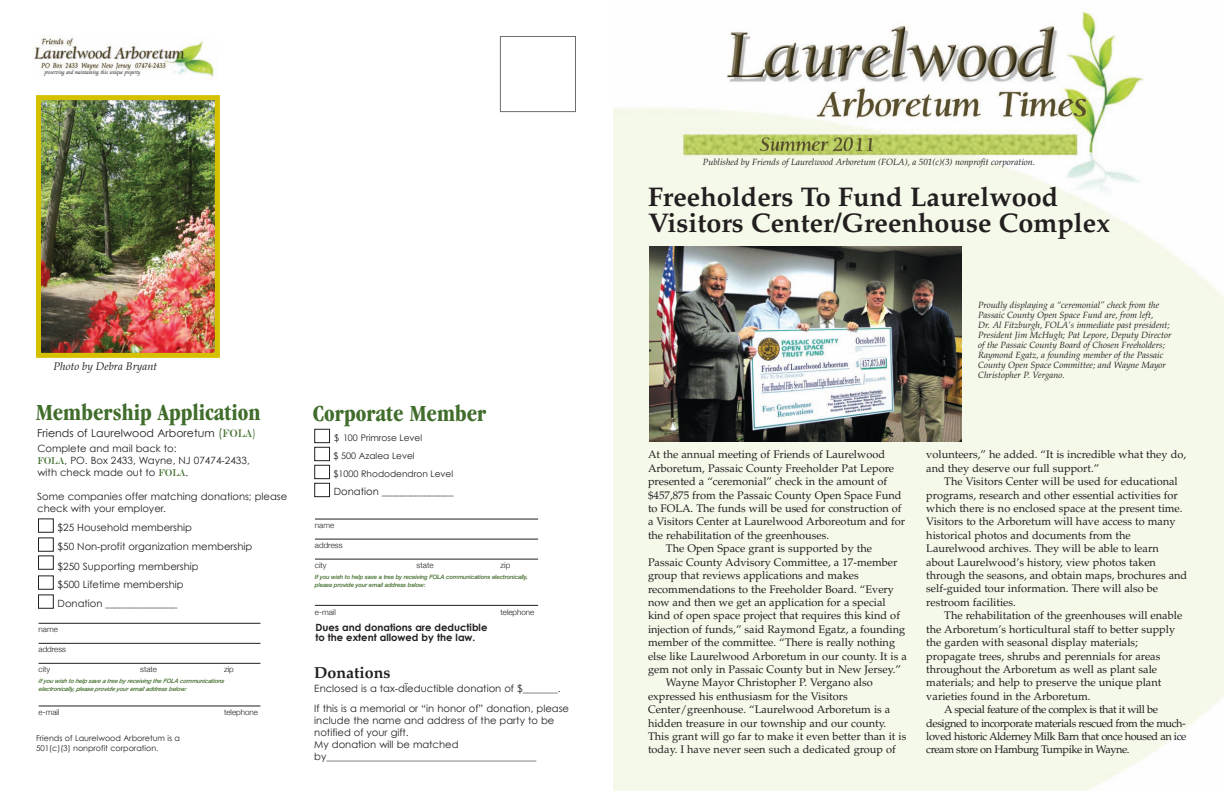
<style>
.page{position:relative;width:1224px;height:792px;background:#fff}
.page>*{position:absolute;margin:0;border:0;box-sizing:border-box;transform-origin:0 0}
.t1{font:700 27px/26px "Palatino";color:#231f20}
.t2{font:700 condensed 24px "Garamond IT Cby BT";color:#406d2b}
.t3{font:700 16px "Palatino";color:#231f20}
.t4{font:11px/13.4px "Palatino";color:#231f20}
.t5{font:11px "Palatino";letter-spacing:-.04em;color:#231f20}
.t6{font:11px "Century Gothic";color:#231f20}
.t7{font:italic 11px "Palatino";color:#231f20}
.t8{font:10px/12px "Century Gothic";color:#231f20}
.t9{font:700 10px/10px "Century Gothic";color:#231f20}
.t10{font:italic 9px/10px "Palatino";color:#231f20}
.t11{font:9px/18px "Century Gothic";color:#231f20}
.t12{font:300 8px "Helvetica Neue";color:#231f20}
.t13{font:8px/9.6px "Century Gothic";color:#231f20}
.t14{font:italic 500 6px/8px "Helvetica Neue";letter-spacing:-.025em;color:#406d2b}
.t15{font:italic 6px "Zapf Chancery";letter-spacing:.02em;color:#231f20;scale:.9 1}
.s1{font-size:12px;color:#406d2b}
.s2{font-family:"M Engravers Size One";color:#406d2b}
.s3{color:#406d2b}
</style>
<div class="page">
<img style="left:613px;top:11px;width:610px;height:780px">
<div style="left:500px;top:36px;width:76px;height:76px;border:1px solid #6c6d70"></div>
<div style="left:38px;top:595px;width:16px;height:14px;border:1px solid #231f20"></div>
<div style="left:38px;top:576px;width:16px;height:14px;border:1px solid #231f20"></div>
<div style="left:38px;top:538px;width:16px;height:14px;border:1px solid #231f20"></div>
<div style="left:38px;top:519px;width:16px;height:14px;border:1px solid #231f20"></div>
<div style="left:38px;top:556px;width:16px;height:14px;border:1px solid #231f20"></div>
<hr style="left:39px;top:623px;width:221px;height:1px;background:#231f20">
<hr style="left:39px;top:643px;width:221px;height:1px;background:#231f20">
<hr style="left:39px;top:663px;width:221px;height:1px;background:#231f20">
<hr style="left:39px;top:706px;width:221px;height:1px;background:#231f20">
<div style="left:314px;top:483px;width:16px;height:14px;border:1px solid #231f20"></div>
<div style="left:314px;top:465px;width:16px;height:14px;border:1px solid #231f20"></div>
<div style="left:314px;top:447px;width:16px;height:14px;border:1px solid #231f20"></div>
<div style="left:314px;top:429px;width:16px;height:14px;border:1px solid #231f20"></div>
<hr style="left:315px;top:519px;width:223px;height:1px;background:#231f20">
<hr style="left:315px;top:539px;width:223px;height:1px;background:#231f20">
<hr style="left:315px;top:559px;width:223px;height:1px;background:#231f20">
<hr style="left:315px;top:605px;width:223px;height:1px;background:#231f20">
<img style="left:42px;top:101px;width:172px;height:251px">
<div style="left:36px;top:95px;width:184px;height:263px;border:5px solid #d6c002"></div>
<img style="left:650px;top:246px;width:312px;height:196px">
<img style="left:34px;top:38px;width:180px;height:42px">
<p class="t15" style="left:45px;top:70px;width:108px">preserving and maintaining this unique property</p>
<p class="t7" style="left:54px;top:362px;width:105px">Photo by Debra Bryant</p>
<h2 class="t2" style="left:36px;top:403px;width:226px">Membership Application</h2>
<p class="t6" style="left:37px;top:426px;width:220px">Friends of Laurelwood Arboretum <span class="s1">(</span><span class="s2">FOLA</span><span class="s3">)</span></p>
<p class="t8" style="left:37px;top:442px;width:214px">Complete and mail back to:<br><span class="s2">FOLA</span>, PO. Box 2433, Wayne, NJ 07474-2433, with check made out to <span class="s2">FOLA</span>.</p>
<p class="t8" style="left:37px;top:490px;width:252px">Some companies offer matching donations; please check with your employer.</p>
<p class="t8" style="left:58px;top:517px;width:196px;line-height:19px">$25 Household membership<br>$50 Non-profit organization membership</p>
<p class="t8" style="left:58px;top:557px;width:143px;line-height:18px">$250 Supporting membership $500 Lifetime membership</p>
<p class="t8" style="left:58px;top:597px;width:121px">Donation _______________</p>
<p class="t12" style="left:39px;top:624px;width:21px">name</p>
<p class="t12" style="left:39px;top:644px;width:29px">address</p>
<p class="t12" style="left:39px;top:664px;width:13px">city</p>
<p class="t12" style="left:140px;top:664px;width:18px">state</p>
<p class="t12" style="left:224px;top:664px;width:11px">zip</p>
<p class="t14" style="left:39px;top:678px;width:188px">If you wish to help save a tree by receiving the FOLA communications electronically, please provide your email address below:</p>
<p class="t12" style="left:39px;top:708px;width:22px">e-mail</p>
<p class="t12" style="left:224px;top:708px;width:35px">telephone</p>
<p class="t13" style="left:36px;top:733px;width:146px">Friends of Laurelwood Arboretum is a<br>501(c)(3) nonprofit corporation.</p>
<h2 class="t2" style="left:313px;top:404px;width:175px">Corporate Member</h2>
<p class="t11" style="left:334px;top:428px;width:121px">$ 100 Primrose Level<br>$ 500 Azalea Level<br>$1000 Rhododendron Level</p>
<p class="t8" style="left:334px;top:485px;width:121px">Donation _______________</p>
<p class="t12" style="left:315px;top:520px;width:21px">name</p>
<p class="t12" style="left:315px;top:540px;width:29px">address</p>
<p class="t12" style="left:315px;top:560px;width:13px">city</p>
<p class="t12" style="left:417px;top:560px;width:18px">state</p>
<p class="t12" style="left:500px;top:560px;width:11px">zip</p>
<p class="t14" style="left:315px;top:573px;width:214px">If you wish to help save a tree by receiving FOLA communications electronically, please provide your email address below:</p>
<p class="t12" style="left:315px;top:607px;width:22px">e-mail</p>
<p class="t12" style="left:500px;top:607px;width:35px">telephone</p>
<p class="t9" style="left:315px;top:622px;width:174px">Dues and donations are deductible to the extent allowed by the law.</p>
<h3 class="t3" style="left:314px;top:667px;width:78px">Donations</h3>
<p class="t8" style="left:314px;top:678px;width:256px;line-height:20px">Enclosed is a tax-dÏeductible donation of $_______.<br>If this is a memorial or “in honor of” donation, please</p>
<p class="t8" style="left:314px;top:714px;width:242px">include the name and address of the party to be notified of your gift.<br>My donation will be matched by__________________________________________</p>
<p class="t10" style="left:703px;top:158px;width:334px">Published by Friends of Laurelwood Arboretum (FOLA), a 501(c)(3) nonprofit corporation.</p>
<h1 class="t1" style="left:648px;top:187px;width:463px">Freeholders To Fund Laurelwood<br>Visitors Center/Greenhouse Complex</h1>
<p class="t10" style="left:978px;top:301px;width:195px">Proudly displaying a “ceremonial” check from the Passaic County Open Space Fund are, from left,<br>Dr. Al Fitzburgh, FOLA’s immediate past president; President Jim McHugh; Pat Lepore, Deputy Director of the Passaic County Board of Chosen Freeholders; Raymond Egatz, a founding member of the Passaic County Open Space Committee; and Wayne Mayor Christopher P. Vergano.</p>
<p class="t4" style="left:648px;top:449px;width:239px">At the annual meeting of Friends of Laurelwood</p>
<p class="t4" style="left:648px;top:463px;width:248px">Arboretum, Passaic County Freeholder Pat Lepore</p>
<p class="t4" style="left:648px;top:476px;width:241px">presented a “ceremonial” check in the amount of</p>
<p class="t4" style="left:648px;top:490px;width:255px">$457,875 from the Passaic County Open Space Fund</p>
<p class="t4" style="left:648px;top:503px;width:255px">to FOLA. The funds will be used for construction of</p>
<p class="t4" style="left:648px;top:516px;width:259px">a Visitors Center at Laurelwood Arboreotum and for</p>
<p class="t4" style="left:648px;top:530px;width:183px">the rehabilitation of the greenhouses.</p>
<p class="t4" style="left:666px;top:543px;width:208px">The Open Space grant is supported by the</p>
<p class="t4" style="left:648px;top:557px;width:251px">Passaic County Advisory Committee, a 17-member</p>
<p class="t4" style="left:648px;top:570px;width:212px">group that reviews applications and makes</p>
<p class="t4" style="left:648px;top:583px;width:248px">recommendations to the Freeholder Board. “Every</p>
<p class="t4" style="left:648px;top:597px;width:239px">now and then we get an application for a special</p>
<p class="t4" style="left:648px;top:610px;width:253px">kind of open space project that requires this kind of</p>
<p class="t4" style="left:648px;top:624px;width:259px">injection of funds,” said Raymond Egatz, a founding</p>
<p class="t4" style="left:648px;top:637px;width:249px">member of the committee. “There is really nothing</p>
<p class="t4" style="left:648px;top:650px;width:260px">else like Laurelwood Arboretum in our county. It is a</p>
<p class="t4" style="left:648px;top:664px;width:254px">gem not only in Passaic County but in New Jersey.”</p>
<p class="t4" style="left:666px;top:677px;width:208px">Wayne Mayor Christopher P. Vergano also</p>
<p class="t4" style="left:648px;top:691px;width:201px">expressed his enthusiasm for the Visitors</p>
<p class="t4" style="left:648px;top:704px;width:244px">Center/greenhouse. “Laurelwood Arboretum is a</p>
<p class="t4" style="left:648px;top:717px;width:240px">hidden treasure in our township and our county.</p>
<p class="t4" style="left:648px;top:731px;width:260px">This grant will go far to make it even better than it is</p>
<p class="t4" style="left:648px;top:744px;width:249px">today. I have never seen such a dedicated group of</p>
<p class="t4" style="left:926px;top:449px;width:261px">volunteers,” he added. “It is incredible what they do, and they deserve our full support.”</p>
<p class="t4" style="left:926px;top:476px;width:262px;text-indent:18px">The Visitors Center will be used for educational programs, research and other essential activities for which there is no enclosed space at the present time.<br>Visitors to the Arboretum will have access to many historical photos and documents from the Laurelwood archives. They will be able to learn about Laurelwood’s history, view photos taken through the seasons, and obtain maps, brochures and self-guided tour information. There will also be restroom facilities.</p>
<p class="t4" style="left:944px;top:610px;width:240px">The rehabilitation of the greenhouses will enable</p>
<p class="t4" style="left:926px;top:624px;width:250px">the Arboretum’s horticultural staff to better supply</p>
<p class="t4" style="left:926px;top:637px;width:213px">the garden with seasonal display materials;</p>
<p class="t4" style="left:926px;top:650px;width:236px">propagate trees, shrubs and perennials for areas</p>
<p class="t4" style="left:926px;top:664px;width:232px">throughout the Arboretum as well as plant sale</p>
<p class="t4" style="left:926px;top:677px;width:237px">materials; and help to preserve the unique plant</p>
<p class="t4" style="left:926px;top:691px;width:166px">varieties found in the Arboretum.</p>
<p class="t5" style="left:944px;top:705px;width:215px">A special feature of the complex is that it will be</p>
<p class="t5" style="left:926px;top:719px;width:261px">designed to incorporate materials rescued from the much-</p>
<p class="t5" style="left:926px;top:732px;width:262px">loved historic Alderney Milk Barn that once housed an ice</p>
<p class="t5" style="left:926px;top:745px;width:205px">cream store on Hamburg Turnpike in Wayne.</p>
</div>
